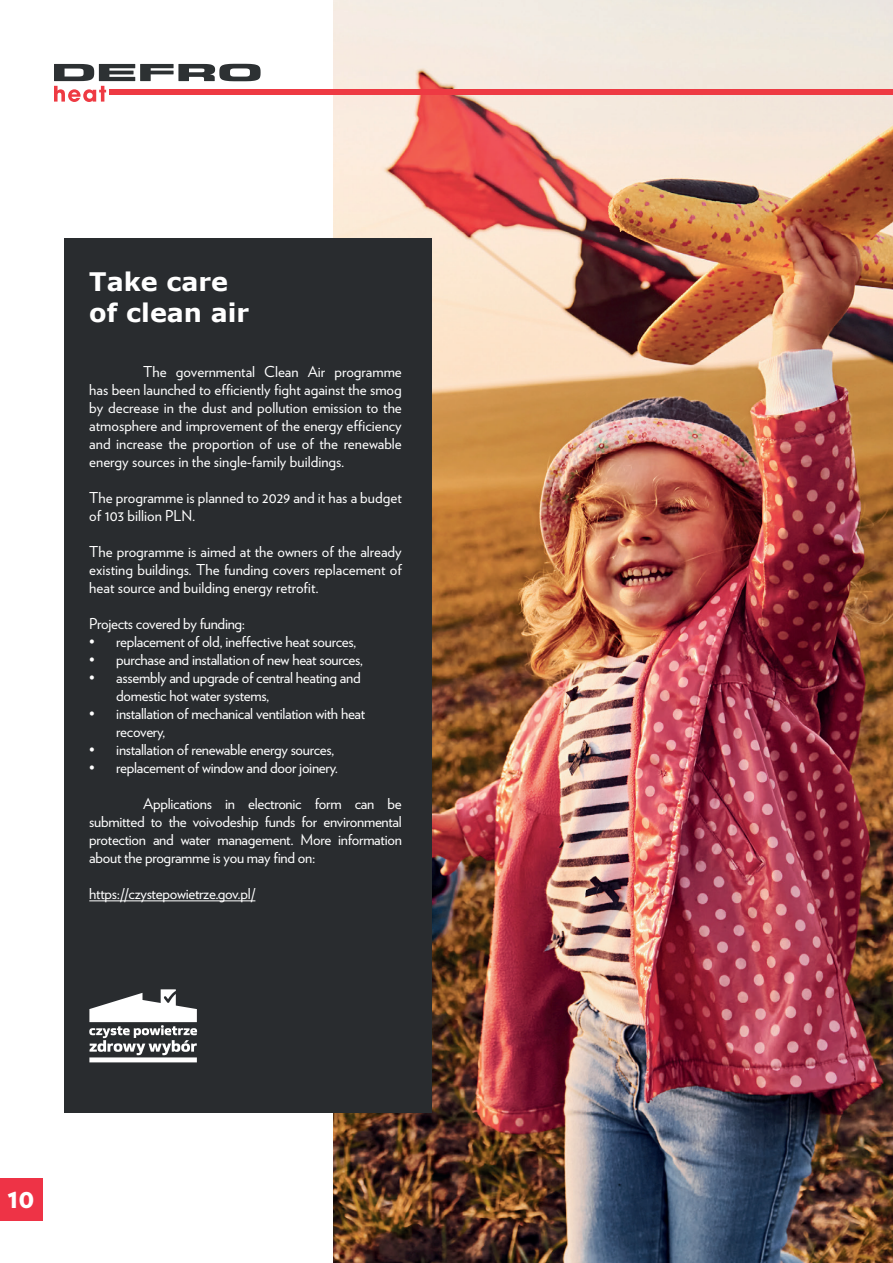
<style>
.page{position:relative;width:893px;height:1263px;background:#fff}
.page>*{position:absolute;margin:0;border:0;box-sizing:border-box;transform-origin:0 0}
.t1{font:900 27px "Verlag";color:#fff}
.t2{font:700 25.5px "Verdana";color:#fff}
.t3{font:15px/18px "Verlag";letter-spacing:-.02em;color:#fff;text-align:justify}
.t4{font:15px/18px "Verlag";color:#fff}
</style>
<div class="page">
<div style="left:0;top:1178px;width:42px;height:42px;background:#ee3346"></div>
<img style="left:333px;top:0;width:560px;height:1263px">
<div style="left:64px;top:238px;width:368px;height:875px;background:#292c2f"></div>
<svg style="left:89px;top:989px;width:108px;height:73px"></svg>
<hr style="left:89px;top:900px;width:166px;height:1px;background:#fff">
<div style="left:110px;top:89px;width:783px;height:6px;background:#ee3a43"></div>
<svg style="left:54px;top:64px;width:207px;height:38px"></svg>
<p class="t2" style="left:89px;top:264px;width:140px">Take care</p>
<p class="t2" style="left:89px;top:294px;width:161px">of clean air</p>
<p class="t3" style="left:89px;top:362px;width:314px;text-indent:54px">The governmental Clean Air programme has been launched to efficiently fight against the smog by decrease in the dust and pollution emission to the atmosphere and improvement of the energy efficiency and increase the proportion of use of the renewable energy sources in the single-family buildings.</p>
<p class="t4" style="left:89px;top:488px;width:314px">The programme is planned to 2029 and it has a budget of 103 billion PLN.</p>
<p class="t3" style="left:89px;top:542px;width:314px">The programme is aimed at the owners of the already existing buildings. The funding covers replacement of heat source and building energy retrofit.</p>
<p class="t3" style="left:89px;top:614px;width:157px">Projects covered by funding:</p>
<p class="t3" style="left:89px;top:632px;width:269px">• replacement of old, ineffective heat sources,</p>
<p class="t3" style="left:89px;top:650px;width:275px">• purchase and installation of new heat sources,</p>
<p class="t3" style="left:116px;top:668px;width:246px;text-indent:-27px">• assembly and upgrade of central heating and domestic hot water systems,</p>
<p class="t3" style="left:116px;top:704px;width:250px;text-indent:-27px">• installation of mechanical ventilation with heat recovery,</p>
<p class="t3" style="left:89px;top:740px;width:247px">• installation of renewable energy sources,</p>
<p class="t3" style="left:89px;top:758px;width:250px">• replacement of window and door joinery.</p>
<p class="t3" style="left:89px;top:794px;width:314px;text-indent:54px">Applications in electronic form can be submitted to the voivodeship funds for environmental protection and water management. More information about the programme is you may find on:</p>
<p class="t3" style="left:89px;top:884px;width:168px">https://czystepowietrze.gov.pl/</p>
<h1 class="t1" style="left:8px;top:1176px;width:29px">10</h1>
</div>
